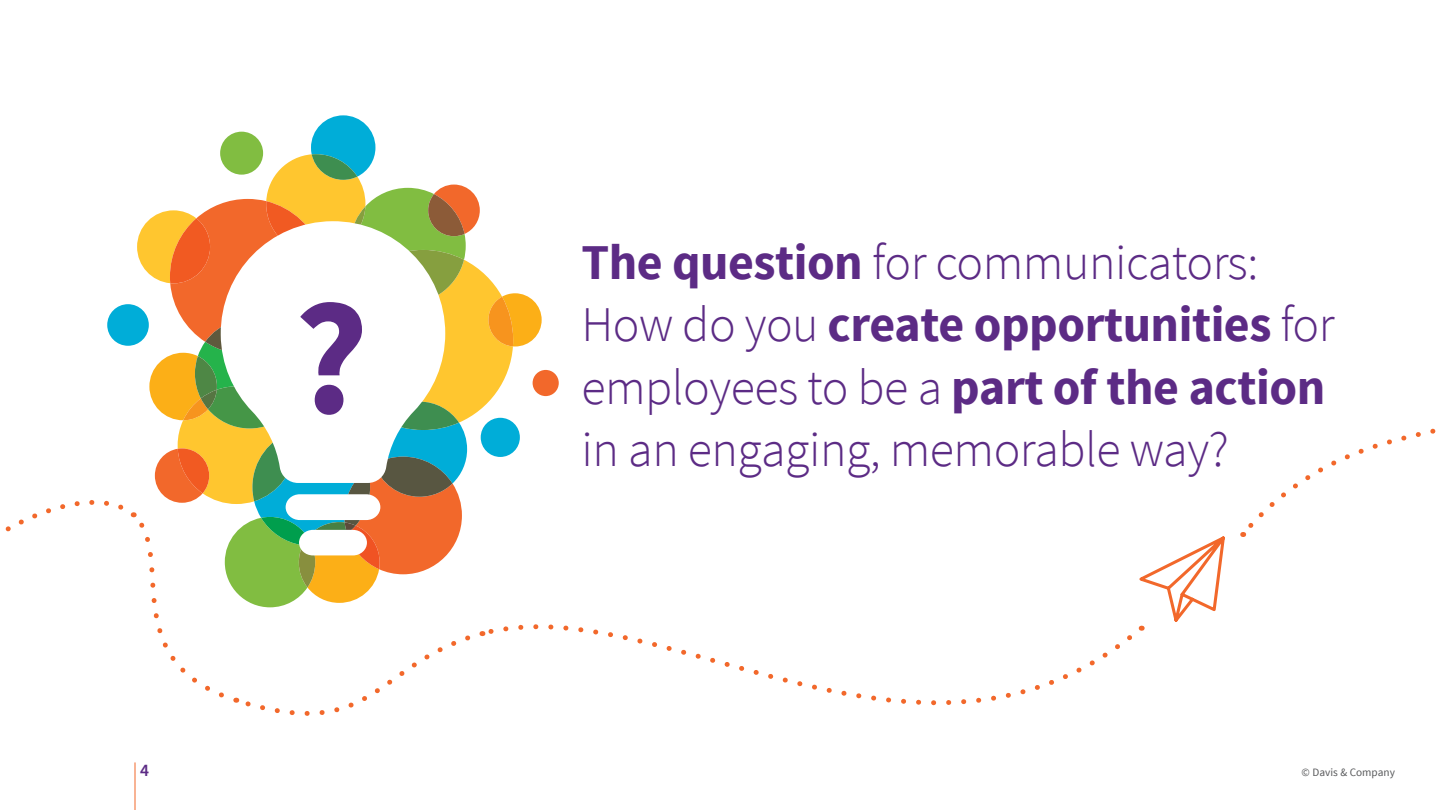
<style>
.page{position:relative;width:1440px;height:810px;background:#fff}
.page>*{position:absolute;margin:0;border:0;box-sizing:border-box;transform-origin:0 0}
.t1{font:700 162.5px "Source Sans Pro";color:#5c2b85}
.t2{font:300 50px/62.5px "Source Sans Pro";letter-spacing:-.01em;color:#5c2b85}
.t3{font:600 17.5px "Source Sans Pro";color:#5c2b85}
.t4{font:11.25px "Source Sans Pro";color:#58595b}
.s1{font-weight:700}
</style>
<div class="page">
<div style="left:533px;top:370px;width:26px;height:26px;background:#f2682b;border-radius:50%"></div>
<hr style="left:135px;top:762px;width:1px;height:48px;background:#f2682b">
<svg style="left:548px;top:624px;width:584px;height:82px"></svg>
<svg style="left:5px;top:115px;width:537px;height:601px"></svg>
<svg style="left:1138px;top:428px;width:298px;height:203px"></svg>
<h1 class="t1" style="left:294px;top:255px;width:77px">?</h1>
<p class="t2" style="left:581px;top:231px;width:755px"><span class="s1">The question</span> for communicators:<br>How do you <span class="s1">create opportunities</span> for employees to be a <span class="s1">part of the action </span>in an engaging, memorable way?</p>
<p class="t3" style="left:140px;top:759px;width:10px">4</p>
<p class="t4" style="left:1302px;top:765px;width:95px">© Davis &amp; Company</p>
</div>
